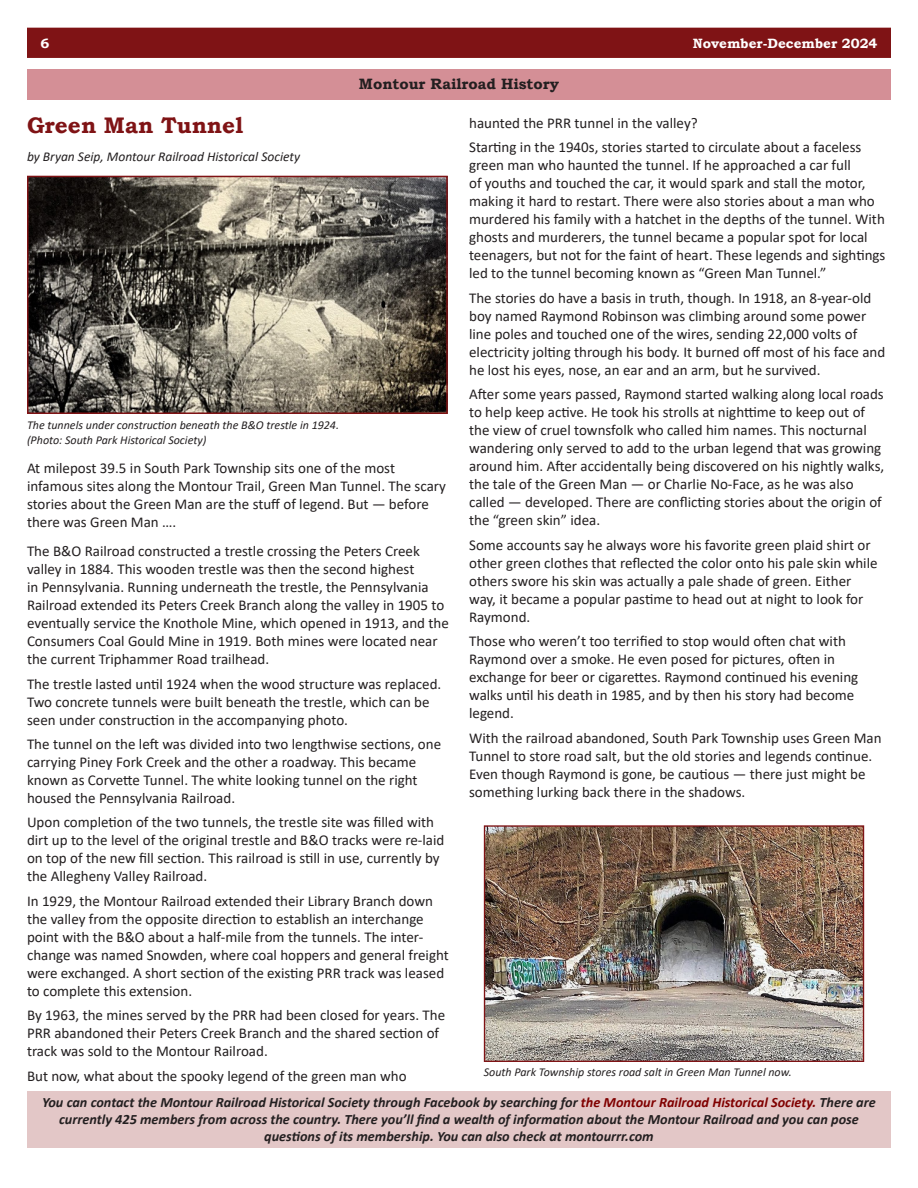
<style>
.page{position:relative;width:918px;height:1188px;background:#fff}
.page>*{position:absolute;margin:0;border:0;box-sizing:border-box;transform-origin:0 0}
.Header_MT{font:700 22.5px "Bookman Old Style";color:#7f1315}
.Body_MT{font:15px/18px "Calibri";color:#231f20}
.Author{font:15px/18px "Calibri";color:#231f20}
.Body_MT-2{font:700 15px "Bookman Old Style";color:#231f20}
.t1{font:italic 700 14.25px/17.1px "Calibri";color:#231f20;text-align:center}
.Author-2{font:italic 13.5px "Calibri";color:#231f20}
.t2{font:700 13.5px "Bookman Old Style";color:#fff}
.Body_MT-3{font:italic 12px "Calibri";color:#231f20}
.s1{color:#800000}
</style>
<div class="page">
<div style="left:27px;top:28px;width:864px;height:30px;background:#7f1315"></div>
<div style="left:27px;top:1091px;width:864px;height:57px;background:#e3c7c7"></div>
<div style="left:27px;top:69px;width:864px;height:30px;background:#d48f96"></div>
<img style="left:486px;top:827px;width:376px;height:233px">
<div style="left:484px;top:825px;width:380px;height:237px;border:1px solid #7f1315"></div>
<img style="left:30px;top:179px;width:415px;height:232px">
<div style="left:27px;top:176px;width:421px;height:238px;border:2px solid #7f1315"></div>
<p class="t2" style="left:40px;top:33px;width:10px">6</p>
<p class="t2" style="left:693px;top:33px;width:186px">November-December 2024</p>
<p class="Body_MT-2" style="left:359px;top:73px;width:202px">Montour Railroad History</p>
<p class="Header_MT" style="left:27px;top:109px;width:217px">Green Man Tunnel</p>
<p class="Author-2" style="left:27px;top:147px;width:275px">by Bryan Seip, Montour Railroad Historical Society</p>
<p class="Body_MT-3" style="left:27px;top:417px;width:314px">The tunnels under construction beneath the B&amp;O trestle in 1924.</p>
<p class="Body_MT-3" style="left:27px;top:432px;width:181px">(Photo: South Park Historical Society)</p>
<p class="Author" style="left:27px;top:459px;width:421px">At milepost 39.5 in South Park Township sits one of the most infamous sites along the Montour Trail, Green Man Tunnel. The scary stories about the Green Man are the stuff of legend. But — before there was Green Man ….</p>
<p class="Body_MT" style="left:27px;top:542px;width:423px">The B&amp;O Railroad constructed a trestle crossing the Peters Creek valley in 1884. This wooden trestle was then the second highest<br>in Pennsylvania. Running underneath the trestle, the Pennsylvania Railroad extended its Peters Creek Branch along the valley in 1905 to eventually service the Knothole Mine, which opened in 1913, and the Consumers Coal Gould Mine in 1919. Both mines were located near the current Triphammer Road trailhead.</p>
<p class="Body_MT" style="left:27px;top:674px;width:416px">The trestle lasted until 1924 when the wood structure was replaced.<br>Two concrete tunnels were built beneath the trestle, which can be seen under construction in the accompanying photo.</p>
<p class="Body_MT" style="left:27px;top:735px;width:416px">The tunnel on the left was divided into two lengthwise sections, one carrying Piney Fork Creek and the other a roadway. This became known as Corvette Tunnel. The white looking tunnel on the right housed the Pennsylvania Railroad.</p>
<p class="Body_MT" style="left:27px;top:813px;width:419px">Upon completion of the two tunnels, the trestle site was filled with dirt up to the level of the original trestle and B&amp;O tracks were re-laid on top of the new fill section. This railroad is still in use, currently by the Allegheny Valley Railroad.</p>
<p class="Body_MT" style="left:27px;top:892px;width:423px">In 1929, the Montour Railroad extended their Library Branch down the valley from the opposite direction to establish an interchange point with the B&amp;O about a half-mile from the tunnels. The inter&shy;change was named Snowden, where coal hoppers and general freight were exchanged. A short section of the existing PRR track was leased to complete this extension.</p>
<p class="Body_MT" style="left:27px;top:1006px;width:420px">By 1963, the mines served by the PRR had been closed for years. The<br>PRR abandoned their Peters Creek Branch and the shared section of track was sold to the Montour Railroad.</p>
<p class="Body_MT" style="left:27px;top:1067px;width:381px">But now, what about the spooky legend of the green man who</p>
<p class="Body_MT" style="left:469px;top:114px;width:230px">haunted the PRR tunnel in the valley?</p>
<p class="Body_MT" style="left:469px;top:138px;width:418px">Starting in the 1940s, stories started to circulate about a faceless green man who haunted the tunnel. If he approached a car full<br>of youths and touched the car, it would spark and stall the motor, making it hard to restart. There were also stories about a man who murdered his family with a hatchet in the depths of the tunnel. With ghosts and murderers, the tunnel became a popular spot for local teenagers, but not for the faint of heart. These legends and sightings led to the tunnel becoming known as “Green Man Tunnel.”</p>
<p class="Body_MT" style="left:469px;top:288px;width:418px">The stories do have a basis in truth, though. In 1918, an 8-year-old boy named Raymond Robinson was climbing around some power line poles and touched one of the wires, sending 22,000 volts of electricity jolting through his body. It burned off most of his face and he lost his eyes, nose, an ear and an arm, but he survived.</p>
<p class="Body_MT" style="left:469px;top:385px;width:417px">After some years passed, Raymond started walking along local roads to help keep active. He took his strolls at nighttime to keep out of the view of cruel townsfolk who called him names. This nocturnal wandering only served to add to the urban legend that was growing around him. After accidentally being discovered on his nightly walks, the tale of the Green Man — or Charlie No-Face, as he was also called — developed. There are conflicting stories about the origin of the “green skin” idea.</p>
<p class="Body_MT" style="left:469px;top:535px;width:410px">Some accounts say he always wore his favorite green plaid shirt or other green clothes that reflected the color onto his pale skin while others swore his skin was actually a pale shade of green. Either way, it became a popular pastime to head out at night to look for Raymond.</p>
<p class="Body_MT" style="left:469px;top:632px;width:391px">Those who weren’t too terrified to stop would often chat with Raymond over a smoke. He even posed for pictures, often in exchange for beer or cigarettes. Raymond continued his evening walks until his death in 1985, and by then his story had become legend.</p>
<p class="Body_MT" style="left:469px;top:728px;width:414px">With the railroad abandoned, South Park Township uses Green Man Tunnel to store road salt, but the old stories and legends continue.<br>Even though Raymond is gone, be cautious — there just might be something lurking back there in the shadows.</p>
<p class="Body_MT-3" style="left:484px;top:1064px;width:309px">South Park Township stores road salt in Green Man Tunnel now.</p>
<p class="t1" style="left:42px;top:1093px;width:835px">You can contact the Montour Railroad Historical Society through Facebook by searching for <span class="s1">the Montour Railroad Historical Society.</span> There are currently 425 members from across the country. There you’ll find a wealth of information about the Montour Railroad and you can pose</p>
<p class="t1" style="left:264px;top:1127px;width:391px">questions of its membership. You can also check at montourrr.com</p>
</div>
